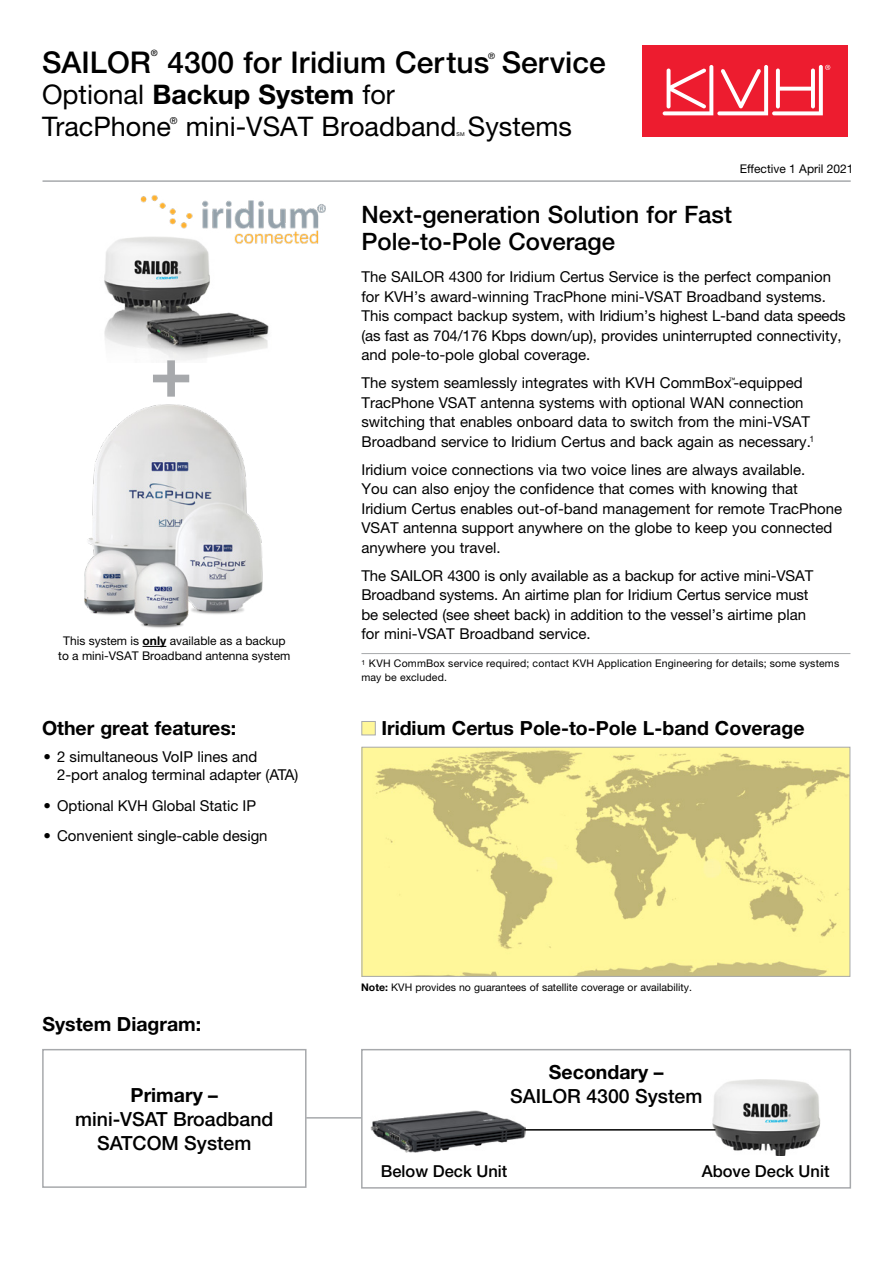
<style>
.page{position:relative;width:893px;height:1263px;background:#fff}
.page>*{position:absolute;margin:0;border:0;box-sizing:border-box;transform-origin:0 0}
.t1{font:700 71.85px "Helvetica Neue LT";color:#a7a9ac}
.t2{font:500 30px "Helvetica Neue LT";color:#000}
.t3{font:27px/31.5px "Helvetica Neue LT";color:#000}
.t4{font:500 24px/27px "Helvetica Neue LT";color:#000}
.t5{font:700 19.5px "Helvetica Neue LT";color:#000}
.t6{font:500 19.5px/24.3px "Helvetica Neue LT";color:#000;text-align:center}
.t7{font:500 16.5px "Helvetica Neue LT";color:#000}
.t8{font:15px/19.5px "Helvetica Neue LT";color:#000}
.t9{font:12px/15px "Helvetica Neue LT";color:#000;text-align:center}
.t10{font:10.5px/13.5px "Helvetica Neue LT";letter-spacing:.015em;color:#000}
.t11{font:9.6px "Helvetica Neue LT";color:#000}
.t12{font:500 8.7px "Helvetica Neue LT";color:#000}
.t13{font:8.7px "Helvetica Neue LT";color:#000}
.t14{font:6.15px "Helvetica Neue LT";color:#000}
.t15{font:5.25px "Helvetica Neue LT";color:#000}
.s1{font-weight:700}
</style>
<div class="page">
<div style="left:642px;top:45px;width:206px;height:92px;background:#ed1c2f"></div>
<svg style="left:663px;top:65px;width:167px;height:50px"></svg>
<img style="left:363px;top:749px;width:485px;height:226px">
<div style="left:361px;top:747px;width:489px;height:230px;border:1px solid #a7a9ac"></div>
<div style="left:362px;top:721px;width:13px;height:14px;background:#fff799;border:1px solid #a7a9ac"></div>
<hr style="left:43px;top:180px;width:808px;height:2px;background:#a7a9ac">
<hr style="left:306px;top:1117px;width:55px;height:1px;background:#a7a9ac">
<img style="left:104px;top:237px;width:165px;height:123px">
<svg style="left:143px;top:646px;width:23px;height:1px"></svg>
<img style="left:133px;top:195px;width:193px;height:56px">
<img style="left:84px;top:404px;width:179px;height:224px">
<div style="left:42px;top:1049px;width:265px;height:139px;border:2px solid #a7a9ac"></div>
<div style="left:361px;top:1049px;width:490px;height:139px;border:2px solid #a7a9ac"></div>
<img style="left:711px;top:1080px;width:110px;height:75px">
<img style="left:371px;top:1110px;width:154px;height:42px">
<hr style="left:524px;top:1129px;width:191px;height:1px;background:#000">
<hr style="left:361px;top:653px;width:489px;height:1px;background:#a7a9ac">
<h2 class="t2" style="left:42px;top:44px;width:110px">SAILOR</h2>
<p class="t12" style="left:151px;top:47px;width:8px">®</p>
<h2 class="t2" style="left:168px;top:44px;width:440px">4300 for Iridium Certus Service</h2>
<p class="t13" style="left:488px;top:50px;width:8px">®</p>
<h3 class="t3" style="left:42px;top:79px;width:354px">Optional <span class="s1">Backup System</span> for<br>TracPhone</h3>
<p class="t11" style="left:170px;top:115px;width:9px">®</p>
<h3 class="t3" style="left:186px;top:110px;width:388px">mini-VSAT Broadband Systems</h3>
<p class="t15" style="left:457px;top:131px;width:9px">SM</p>
<p class="t9" style="left:740px;top:161px;width:115px">Effective 1 April 2021</p>
<h1 class="t1" style="left:150px;top:327px;width:45px">+</h1>
<p class="t9" style="left:58px;top:633px;width:234px">This system is <span class="s1">only</span> available as a backup to a mini-VSAT Broadband antenna system</p>
<h3 class="t4" style="left:361px;top:201px;width:372px">Next-generation Solution for Fast<br>Pole-to-Pole Coverage</h3>
<p class="t8" style="left:361px;top:267px;width:486px">The SAILOR 4300 for Iridium Certus Service is the perfect companion for KVH’s award-winning TracPhone mini-VSAT Broadband systems.<br>This compact backup system, with Iridium’s highest L-band data speeds (as fast as 704/176 Kbps down/up), provides uninterrupted connectivity, and pole-to-pole global coverage.</p>
<p class="t8" style="left:361px;top:373px;width:443px">The system seamlessly integrates with KVH CommBox-equipped</p>
<p class="t14" style="left:729px;top:376px;width:8px">™</p>
<p class="t8" style="left:361px;top:393px;width:454px">TracPhone VSAT antenna systems with optional WAN connection switching that enables onboard data to switch from the mini-VSAT<br>Broadband service to Iridium Certus and back again as necessary.<sup>1</sup></p>
<p class="t8" style="left:361px;top:460px;width:482px">Iridium voice connections via two voice lines are always available.<br>You can also enjoy the confidence that comes with knowing that Iridium Certus enables out-of-band management for remote TracPhone VSAT antenna support anywhere on the globe to keep you connected anywhere you travel.</p>
<p class="t8" style="left:361px;top:566px;width:453px">The SAILOR 4300 is only available as a backup for active mini-VSAT Broadband systems. An airtime plan for Iridium Certus service must be selected (see sheet back) in addition to the vessel’s airtime plan for mini-VSAT Broadband service.</p>
<p class="t10" style="left:361px;top:657px;width:479px"><sup>1</sup> KVH CommBox service required; contact KVH Application Engineering for details; some systems may be excluded.</p>
<h3 class="t5" style="left:42px;top:716px;width:196px">Other great features:</h3>
<h3 class="t5" style="left:381px;top:716px;width:425px">Iridium Certus Pole-to-Pole L-band Coverage</h3>
<p class="t8" style="left:57px;top:747px;width:243px;line-height:18px;text-indent:-14px">• 2 simultaneous VoIP lines and<br>2-port analog terminal adapter (ATA)</p>
<p class="t8" style="left:44px;top:795px;width:214px">• Optional KVH Global Static IP</p>
<p class="t8" style="left:44px;top:826px;width:226px">• Convenient single-cable design</p>
<h3 class="t5" style="left:43px;top:1012px;width:160px">System Diagram:</h3>
<p class="t10" style="left:361px;top:980px;width:332px"><span class="s1">Note:</span> KVH provides no guarantees of satellite coverage or availability.</p>
<h3 class="t5" style="left:549px;top:1060px;width:116px">Secondary –</h3>
<h3 class="t5" style="left:131px;top:1083px;width:89px">Primary –</h3>
<h3 class="t6" style="left:510px;top:1084px;width:194px">SAILOR 4300 System</h3>
<h3 class="t6" style="left:75px;top:1107px;width:200px">mini-VSAT Broadband<br>SATCOM System</h3>
<p class="t7" style="left:381px;top:1161px;width:128px">Below Deck Unit</p>
<p class="t7" style="left:702px;top:1161px;width:129px">Above Deck Unit</p>
</div>
